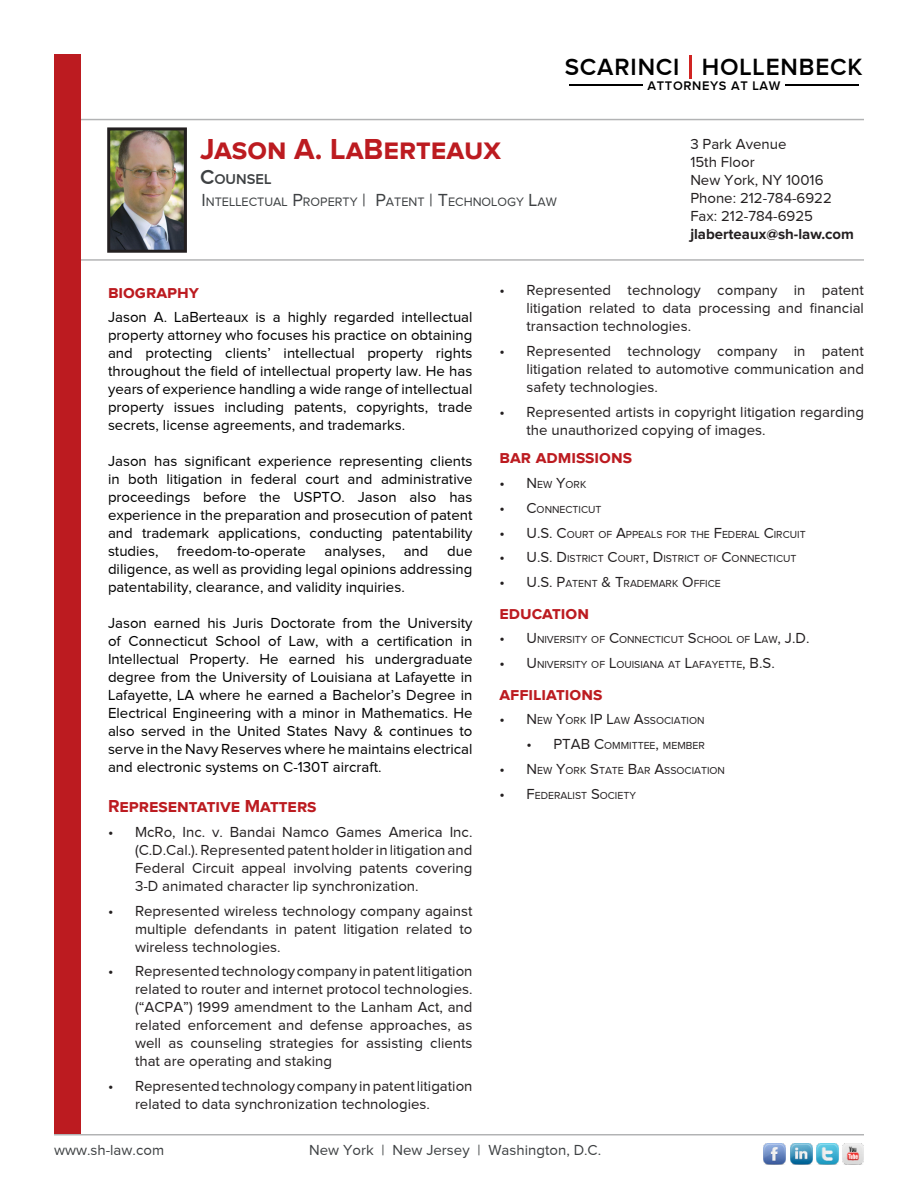
<style>
.page{position:relative;width:918px;height:1188px;background:#fff}
.page>*{position:absolute;margin:0;border:0;box-sizing:border-box;transform-origin:0 0}
.t1{font:700 30px "Proxima Nova";letter-spacing:.02em;color:#bc1b20}
.t2{font:600 24.15px "Proxima Nova";letter-spacing:.035em;color:#000}
.t3{font:700 18px "Proxima Nova";color:#bc1b20}
.t4{font:15px/18px "Proxima Nova";color:#000;text-align:justify}
.t5{font:15px/18px "Proxima Nova";color:#231f20;text-align:justify}
.t6{font:15px "Proxima Nova";color:#3e4143}
.t7{font:700 15px "Proxima Nova";color:#231f20}
.t8{font:600 14.7px "Proxima Nova";color:#3e4143}
.t9{font:600 12.9px "Proxima Nova";letter-spacing:.05em;color:#000}
.t10{font:12.6px "Proxima Nova";color:#3e4143}
.t11{font:10.5px "Proxima Nova";color:#231f20}
.s1{font-size:21px}
.s2{font-size:18px}
.s3{font-size:15px}
</style>
<div class="page">
<img style="left:764px;top:1143px;width:21px;height:22px">
<img style="left:791px;top:1143px;width:21px;height:22px">
<img style="left:816px;top:1143px;width:22px;height:22px">
<img style="left:842px;top:1143px;width:22px;height:22px">
<div style="left:54px;top:54px;width:27px;height:1080px;background:#bc1b20"></div>
<hr style="left:689px;top:55px;width:3px;height:24px;background:#d02422">
<hr style="left:785px;top:84px;width:74px;height:2px;background:#000">
<hr style="left:570px;top:84px;width:73px;height:2px;background:#000">
<hr style="left:81px;top:259px;width:783px;height:2px;background:#3e4143">
<hr style="left:81px;top:119px;width:783px;height:1px;background:#3e4143">
<hr style="left:54px;top:1134px;width:810px;height:2px;background:#3e4143">
<img style="left:111px;top:131px;width:72px;height:118px">
<div style="left:107px;top:127px;width:80px;height:126px;border:3px solid #231f20"></div>
<p class="t2" style="left:565px;top:53px;width:299px">SCARINCI HOLLENBECK</p>
<p class="t9" style="left:648px;top:79px;width:134px">ATTORNEYS AT LAW</p>
<p class="t1" style="left:200px;top:132px;width:300px">Jason A. LaBerteaux</p>
<p class="t8" style="left:200px;top:171px;width:73px"><span class="s1">C</span>OUNSEL</p>
<p class="t10" style="left:202px;top:195px;width:357px"><span class="s2">I</span>NTELLECTUAL <span class="s2">P</span>ROPERTY <span class="s2">| P</span>ATENT <span class="s2">| T</span>ECHNOLOGY <span class="s2">L</span>AW</p>
<p class="t5" style="left:690px;top:135px;width:98px">3 Park Avenue</p>
<p class="t5" style="left:690px;top:153px;width:66px">15th Floor</p>
<p class="t5" style="left:690px;top:171px;width:135px">New York, NY 10016</p>
<p class="t5" style="left:690px;top:189px;width:143px">Phone: 212-784-6922</p>
<p class="t5" style="left:690px;top:207px;width:124px">Fax: 212-784-6925</p>
<p class="t7" style="left:690px;top:225px;width:165px">jlaberteaux@sh-law.com</p>
<p class="t3" style="left:108px;top:281px;width:93px">biography</p>
<p class="t4" style="left:108px;top:308px;width:366px">Jason A. LaBerteaux is a highly regarded intellectual property attorney who focuses his practice on obtaining and protecting clients’ intellectual property rights throughout the field of intellectual property law. He has years of experience handling a wide range of intellectual property issues including patents, copyrights, trade secrets, license agreements, and trademarks.</p>
<p class="t4" style="left:108px;top:452px;width:366px">Jason has significant experience representing clients in both litigation in federal court and administrative proceedings before the USPTO. Jason also has experience in the preparation and prosecution of patent and trademark applications, conducting patentability studies, freedom-to-operate analyses, and due diligence, as well as providing legal opinions addressing patentability, clearance, and validity inquiries.</p>
<p class="t4" style="left:108px;top:614px;width:366px">Jason earned his Juris Doctorate from the University of Connecticut School of Law, with a certification in Intellectual Property. He earned his undergraduate degree from the University of Louisiana at Lafayette in Lafayette, LA where he earned a Bachelor’s Degree in Electrical Engineering with a minor in Mathematics. He also served in the United States Navy &amp; continues to serve in the Navy Reserves where he maintains electrical and electronic systems on C-130T aircraft.</p>
<p class="t3" style="left:108px;top:796px;width:210px">Representative Matters</p>
<p class="t5" style="left:135px;top:823px;width:339px;text-indent:-27px">• McRo, Inc. v. Bandai Namco Games America Inc. (C.D.Cal.). Represented patent holder in litigation and Federal Circuit appeal involving patents covering 3-D animated character lip synchronization.</p>
<p class="t5" style="left:135px;top:901px;width:339px;text-indent:-27px">• Represented wireless technology company against multiple defendants in patent litigation related to wireless technologies.</p>
<p class="t5" style="left:135px;top:962px;width:339px;text-indent:-27px">• Represented technology company in patent litigation related to router and internet protocol technologies. (“ACPA”) 1999 amendment to the Lanham Act, and related enforcement and defense approaches, as well as counseling strategies for assisting clients that are operating and staking</p>
<p class="t5" style="left:135px;top:1077px;width:339px;text-indent:-27px">• Represented technology company in patent litigation related to data synchronization technologies.</p>
<p class="t5" style="left:526px;top:281px;width:339px;text-indent:-27px">• Represented technology company in patent litigation related to data processing and financial transaction technologies.</p>
<p class="t5" style="left:526px;top:342px;width:339px;text-indent:-27px">• Represented technology company in patent litigation related to automotive communication and safety technologies.</p>
<p class="t5" style="left:526px;top:403px;width:339px;text-indent:-27px">• Represented artists in copyright litigation regarding the unauthorized copying of images.</p>
<p class="t3" style="left:500px;top:447px;width:134px">bar admissions</p>
<p class="t11" style="left:500px;top:479px;width:88px"><span class="s3">• N</span> EW <span class="s3">Y</span>ORK</p>
<p class="t11" style="left:500px;top:504px;width:104px"><span class="s3">• C</span>ONNECTICUT</p>
<p class="t11" style="left:500px;top:528px;width:308px"><span class="s3">• U.S. C</span>OURT OF <span class="s3">A</span>PPEALS FOR THE <span class="s3">F</span>EDERAL <span class="s3">C</span>IRCUIT</p>
<p class="t11" style="left:500px;top:553px;width:299px"><span class="s3">• U.S. D</span> ISTRICT <span class="s3">C</span>OURT<span class="s3">, D</span> ISTRICT OF <span class="s3">C</span>ONNECTICUT</p>
<p class="t11" style="left:500px;top:578px;width:223px"><span class="s3">• U.S. P</span>ATENT <span class="s3">&amp; T</span>RADEMARK <span class="s3">O</span>FFICE</p>
<p class="t3" style="left:500px;top:602px;width:91px">education</p>
<p class="t11" style="left:500px;top:634px;width:312px"><span class="s3">• U</span> NIVERSITY OF <span class="s3">C</span>ONNECTICUT <span class="s3">S</span>CHOOL OF <span class="s3">L</span>AW<span class="s3">, J.D.</span></p>
<p class="t11" style="left:500px;top:659px;width:277px"><span class="s3">• U</span> NIVERSITY OF <span class="s3">L</span>OUISIANA AT <span class="s3">L</span>AFAYETTE<span class="s3">, B.S.</span></p>
<p class="t3" style="left:500px;top:683px;width:104px">affiliations</p>
<p class="t11" style="left:500px;top:715px;width:207px"><span class="s3">• N</span> EW <span class="s3">Y</span>ORK <span class="s3">IP L</span>AW <span class="s3">A</span>SSOCIATION</p>
<p class="t11" style="left:526px;top:740px;width:180px"><span class="s3">• PTAB C</span>OMMITTEE<span class="s3">,</span> MEMBER</p>
<p class="t11" style="left:500px;top:765px;width:227px"><span class="s3">• N</span> EW <span class="s3">Y</span>ORK <span class="s3">S</span>TATE <span class="s3">B</span>AR <span class="s3">A</span>SSOCIATION</p>
<p class="t11" style="left:500px;top:789px;width:138px"><span class="s3">• F</span>EDERALIST <span class="s3">S</span>OCI ETY</p>
<p class="t6" style="left:54px;top:1142px;width:112px">www.sh-law.com</p>
<p class="t6" style="left:309px;top:1142px;width:294px">New York | New Jersey | Washington, D.C.</p>
</div>
